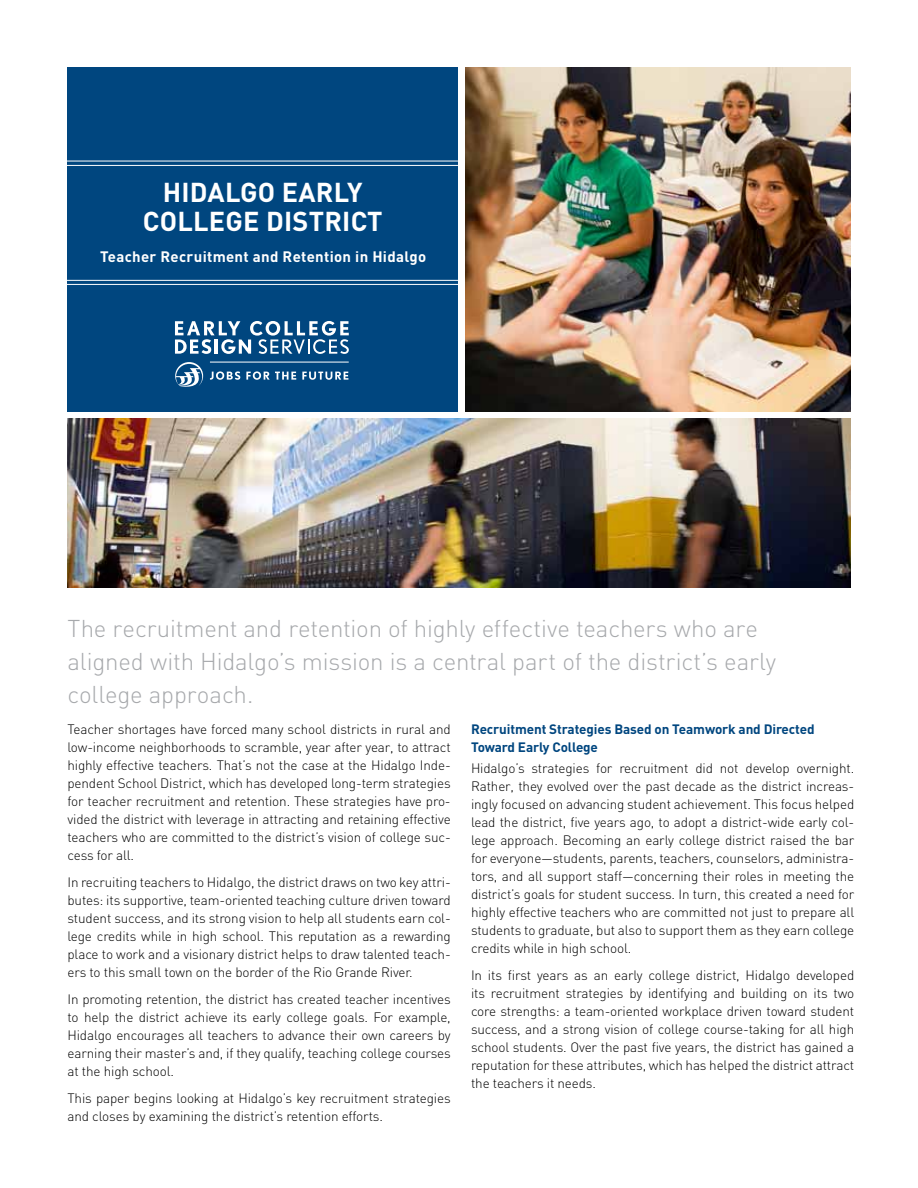
<style>
.page{position:relative;width:918px;height:1188px;background:#fff}
.page>*{position:absolute;margin:0;border:0;box-sizing:border-box;transform-origin:0 0}
.t1{font:700 27px/28.5px "DIN";letter-spacing:.01em;color:#fff;text-align:center}
.t2{font:300 24px/33px "DIN";letter-spacing:-.005em;color:#a7a9ac}
.t3{font:700 15px "DIN";letter-spacing:.02em;color:#fff}
.t4{font:300 13.5px/18px "DIN";letter-spacing:-.01em;color:#000;text-align:justify}
.t5{font:700 13.5px/18px "DIN";letter-spacing:-.01em;color:#00467f}
</style>
<div class="page">
<img style="left:465px;top:68px;width:385px;height:344px">
<img style="left:68px;top:419px;width:782px;height:168px">
<div style="left:68px;top:68px;width:390px;height:344px;background:#00467f"></div>
<hr style="left:54px;top:165px;width:404px;height:1px;background:#fff">
<hr style="left:54px;top:161px;width:404px;height:1px;background:#fff">
<hr style="left:56px;top:280px;width:404px;height:1px;background:#fff">
<hr style="left:56px;top:284px;width:404px;height:1px;background:#fff">
<svg style="left:175px;top:321px;width:174px;height:33px"></svg>
<hr style="left:210px;top:362px;width:139px;height:1px;background:#fff">
<svg style="left:210px;top:371px;width:30px;height:9px"></svg>
<svg style="left:246px;top:371px;width:50px;height:9px"></svg>
<svg style="left:302px;top:372px;width:46px;height:8px"></svg>
<svg style="left:175px;top:362px;width:28px;height:25px"></svg>
<h1 class="t1" style="left:143px;top:177px;width:241px">HIDALGO EARLY<br>COLLEGE DISTRICT</h1>
<p class="t3" style="left:100px;top:246px;width:328px">Teacher Recruitment and Retention in Hidalgo</p>
<h2 class="t2" style="left:68px;top:611px;width:710px">The recruitment and retention of highly effective teachers who are aligned with Hidalgo’s mission is a central part of the district’s early college approach.</h2>
<p class="t4" style="left:68px;top:720px;width:385px">Teacher shortages have forced many school districts in rural and low-income neighborhoods to scramble, year after year, to attract highly effective teachers. That’s not the case at the Hidalgo Inde&shy;pendent School District, which has developed long-term strategies for teacher recruitment and retention. These strategies have pro&shy;vided the district with leverage in attracting and retaining effective teachers who are committed to the district’s vision of college suc&shy;cess for all.</p>
<p class="t4" style="left:68px;top:873px;width:385px">In recruiting teachers to Hidalgo, the district draws on two key attri&shy;butes: its supportive, team-oriented teaching culture driven toward student success, and its strong vision to help all students earn col&shy;lege credits while in high school. This reputation as a rewarding place to work and a visionary district helps to draw talented teach&shy;ers to this small town on the border of the Rio Grande River.</p>
<p class="t4" style="left:68px;top:990px;width:385px">In promoting retention, the district has created teacher incentives to help the district achieve its early college goals. For example, Hidalgo encourages all teachers to advance their own careers by earning their master’s and, if they qualify, teaching college courses at the high school.</p>
<p class="t4" style="left:68px;top:1089px;width:385px">This paper begins looking at Hidalgo’s key recruitment strategies and closes by examining the district’s retention efforts.</p>
<p class="t5" style="left:471px;top:720px;width:345px">Recruitment Strategies Based on Teamwork and Directed<br>Toward Early College</p>
<p class="t4" style="left:471px;top:759px;width:385px">Hidalgo’s strategies for recruitment did not develop overnight.<br>Rather, they evolved over the past decade as the district increas&shy;ingly focused on advancing student achievement. This focus helped lead the district, five years ago, to adopt a district-wide early col&shy;lege approach. Becoming an early college district raised the bar for everyone—students, parents, teachers, counselors, administra&shy;tors, and all support staff—concerning their roles in meeting the district’s goals for student success. In turn, this created a need for highly effective teachers who are committed not just to prepare all students to graduate, but also to support them as they earn college credits while in high school.</p>
<p class="t4" style="left:471px;top:966px;width:385px">In its first years as an early college district, Hidalgo developed its recruitment strategies by identifying and building on its two core strengths: a team-oriented workplace driven toward student success, and a strong vision of college course-taking for all high school students. Over the past five years, the district has gained a reputation for these attributes, which has helped the district attract the teachers it needs.</p>
</div>
